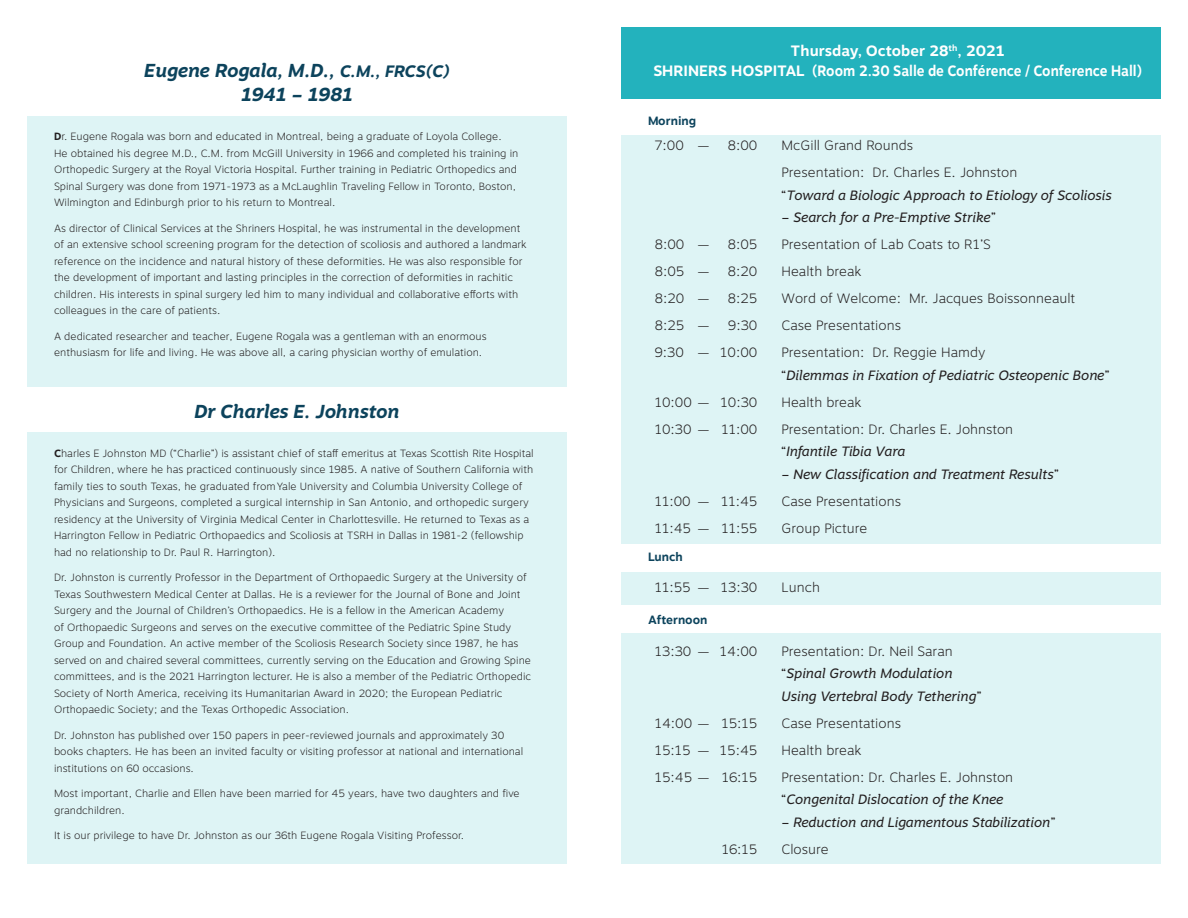
<style>
.page{position:relative;width:1188px;height:918px;background:#fff}
.page>*{position:absolute;margin:0;border:0;box-sizing:border-box;transform-origin:0 0}
.title_12_5_pt_bold-i{font:italic 700 18.75px "Motiva Sans";color:#0c435c}
.body_title_10_pt{font:700 15px "Motiva Sans";color:#fff}
.body_text_9pt{font:100 13.5px/22.5px "Motiva Sans";color:#231f20}
.body_text_9pt-2{font:italic 13.5px/22.5px "Motiva Sans";color:#231f20}
.body_title_8pt_blue{font:700 12px "Motiva Sans";color:#0c435c}
.body_text_7pt{font:100 10.5px/16.5px "Motiva Sans";color:#231f20}
.s1{font-size:16.5px}
.s2{font-weight:700}
.s3{font-weight:100;font-style:normal}
.s4{font-weight:300;font-style:normal}
.s5{font-weight:300}
.s6{font-weight:400;font-style:italic}
</style>
<div class="page">
<div style="left:621px;top:27px;width:540px;height:72px;background:#23b2bd"></div>
<div style="left:621px;top:135px;width:540px;height:409px;background:#def4f5"></div>
<div style="left:621px;top:572px;width:540px;height:32px;background:#def4f5"></div>
<div style="left:621px;top:634px;width:540px;height:230px;background:#def4f5"></div>
<div style="left:27px;top:117px;width:540px;height:270px;background:#def4f5"></div>
<div style="left:27px;top:432px;width:540px;height:432px;background:#def4f5"></div>
<p class="title_12_5_pt_bold-i" style="left:144px;top:57px;width:307px">Eugene Rogala, M.D., <span class="s1">C.M., FRCS(C)</span></p>
<p class="title_12_5_pt_bold-i" style="left:241px;top:81px;width:113px">1941 – 1981</p>
<p class="body_text_7pt" style="left:54px;top:128px;width:466px"><span class="s2">D</span>r. Eugene Rogala was born and educated in Montreal, being a graduate of Loyola College.<br>He obtained his degree M.D., C.M. from McGill University in 1966 and completed his training in Orthopedic Surgery at the Royal Victoria Hospital. Further training in Pediatric Orthopedics and Spinal Surgery was done from 1971-1973 as a McLaughlin Traveling Fellow in Toronto, Boston, Wilmington and Edinburgh prior to his return to Montreal.</p>
<p class="body_text_7pt" style="left:54px;top:220px;width:474px">As director of Clinical Services at the Shriners Hospital, he was instrumental in the development of an extensive school screening program for the detection of scoliosis and authored a landmark reference on the incidence and natural history of these deformities. He was also responsible for the development of important and lasting principles in the correction of deformities in rachitic children. His interests in spinal surgery led him to many individual and collaborative efforts with colleagues in the care of patients.</p>
<p class="body_text_7pt" style="left:54px;top:328px;width:434px">A dedicated researcher and teacher, Eugene Rogala was a gentleman with an enormous enthusiasm for life and living. He was above all, a caring physician worthy of emulation.</p>
<p class="title_12_5_pt_bold-i" style="left:195px;top:397px;width:206px">Dr Charles E. Johnston</p>
<p class="body_text_7pt" style="left:54px;top:445px;width:481px"><span class="s2">C</span>harles E Johnston MD (“Charlie”) is assistant chief of staff emeritus at Texas Scottish Rite Hospital for Children, where he has practiced continuously since 1985. A native of Southern California with family ties to south Texas, he graduated from Yale University and Columbia University College of Physicians and Surgeons, completed a surgical internship in San Antonio, and orthopedic surgery residency at the University of Virginia Medical Center in Charlottesville. He returned to Texas as a Harrington Fellow in Pediatric Orthopaedics and Scoliosis at TSRH in Dallas in 1981-2 (fellowship had no relationship to Dr. Paul R. Harrington).</p>
<p class="body_text_7pt" style="left:54px;top:569px;width:479px">Dr. Johnston is currently Professor in the Department of Orthopaedic Surgery at the University of Texas Southwestern Medical Center at Dallas. He is a reviewer for the Journal of Bone and Joint Surgery and the Journal of Children’s Orthopaedics. He is a fellow in the American Academy<br>of Orthopaedic Surgeons and serves on the executive committee of the Pediatric Spine Study Group and Foundation. An active member of the Scoliosis Research Society since 1987, he has served on and chaired several committees, currently serving on the Education and Growing Spine committees, and is the 2021 Harrington lecturer. He is also a member of the Pediatric Orthopedic Society of North America, receiving its Humanitarian Award in 2020; the European Pediatric Orthopaedic Society; and the Texas Orthopedic Association.</p>
<p class="body_text_7pt" style="left:54px;top:727px;width:471px">Dr. Johnston has published over 150 papers in peer-reviewed journals and approximately 30 books chapters. He has been an invited faculty or visiting professor at national and international institutions on 60 occasions.</p>
<p class="body_text_7pt" style="left:54px;top:785px;width:467px">Most important, Charlie and Ellen have been married for 45 years, have two daughters and five grandchildren.</p>
<p class="body_text_7pt" style="left:54px;top:827px;width:412px">It is our privilege to have Dr. Johnston as our 36th Eugene Rogala Visiting Professor.</p>
<p class="body_title_10_pt" style="left:791px;top:40px;width:216px">Thursday, October 28<sup>th</sup>, 2021</p>
<p class="body_title_10_pt" style="left:653px;top:59px;width:490px">SHRINERS HOSPITAL (Room 2.30 Salle de Conférence / Conference Hall)</p>
<p class="body_title_8pt_blue" style="left:648px;top:112px;width:50px">Morning</p>
<p class="body_text_9pt" style="left:655px;top:134px;width:56px">7:00 —</p>
<p class="body_text_9pt" style="left:728px;top:134px;width:31px">8:00</p>
<p class="body_text_9pt" style="left:782px;top:134px;width:133px">McGill Grand Rounds</p>
<p class="body_text_9pt-2" style="left:782px;top:161px;width:332px"><span class="s3">Presentation: Dr. Charles E. Johnston<br></span><span class="s4">“</span>Toward a Biologic Approach to Etiology of Scoliosis</p>
<p class="body_text_9pt-2" style="left:782px;top:206px;width:216px">– Search for a Pre-Emptive Strike<span class="s4">”</span></p>
<p class="body_text_9pt" style="left:655px;top:233px;width:56px">8:00 —</p>
<p class="body_text_9pt" style="left:728px;top:233px;width:31px">8:05</p>
<p class="body_text_9pt" style="left:782px;top:233px;width:211px">Presentation of Lab Coats to R1’S</p>
<p class="body_text_9pt" style="left:655px;top:260px;width:56px">8:05 —</p>
<p class="body_text_9pt" style="left:728px;top:260px;width:31px">8:20</p>
<p class="body_text_9pt" style="left:782px;top:260px;width:82px">Health break</p>
<p class="body_text_9pt" style="left:655px;top:287px;width:56px">8:20 —</p>
<p class="body_text_9pt" style="left:728px;top:287px;width:31px">8:25</p>
<p class="body_text_9pt" style="left:782px;top:287px;width:295px">Word of Welcome: Mr. Jacques Boissonneault</p>
<p class="body_text_9pt" style="left:655px;top:314px;width:56px">8:25 —</p>
<p class="body_text_9pt" style="left:728px;top:314px;width:31px">9:30</p>
<p class="body_text_9pt" style="left:782px;top:314px;width:121px">Case Presentations</p>
<p class="body_text_9pt" style="left:655px;top:341px;width:104px">9:30 — 10:00</p>
<p class="body_text_9pt-2" style="left:782px;top:341px;width:329px"><span class="s3">Presentation: Dr. Reggie Hamdy<br></span><span class="s4">“</span>Dilemmas in Fixation of Pediatric Osteopenic Bone<span class="s4">”</span></p>
<p class="body_text_9pt" style="left:655px;top:391px;width:104px">10:00 — 10:30</p>
<p class="body_text_9pt" style="left:782px;top:391px;width:82px">Health break</p>
<p class="body_text_9pt" style="left:655px;top:418px;width:104px">10:30 — 11:00</p>
<p class="body_text_9pt" style="left:782px;top:418px;width:233px">Presentation: Dr. Charles E. Johnston <span class="s5">“</span><span class="s6">Infantile Tibia Vara</span></p>
<p class="body_text_9pt-2" style="left:782px;top:463px;width:279px">– New Classification and Treatment Results<span class="s4">”</span></p>
<p class="body_text_9pt" style="left:655px;top:490px;width:104px">11:00 — 11:45</p>
<p class="body_text_9pt" style="left:782px;top:490px;width:121px">Case Presentations</p>
<p class="body_text_9pt" style="left:655px;top:517px;width:104px">11:45 — 11:55</p>
<p class="body_text_9pt" style="left:782px;top:517px;width:88px">Group Picture</p>
<p class="body_title_8pt_blue" style="left:648px;top:548px;width:36px">Lunch</p>
<p class="body_text_9pt" style="left:655px;top:576px;width:104px">11:55 — 13:30</p>
<p class="body_text_9pt" style="left:782px;top:576px;width:40px">Lunch</p>
<p class="body_title_8pt_blue" style="left:648px;top:611px;width:61px">Afternoon</p>
<p class="body_text_9pt" style="left:655px;top:640px;width:104px">13:30 — 14:00</p>
<p class="body_text_9pt-2" style="left:782px;top:640px;width:201px"><span class="s3">Presentation: Dr. Neil Saran </span><span class="s4">“</span>Spinal Growth Modulation<br>Using Vertebral Body Tethering<span class="s4">”</span></p>
<p class="body_text_9pt" style="left:655px;top:712px;width:104px">14:00 — 15:15</p>
<p class="body_text_9pt" style="left:782px;top:712px;width:121px">Case Presentations</p>
<p class="body_text_9pt" style="left:655px;top:739px;width:104px">15:15 — 15:45</p>
<p class="body_text_9pt" style="left:782px;top:739px;width:82px">Health break</p>
<p class="body_text_9pt" style="left:655px;top:766px;width:104px">15:45 — 16:15</p>
<p class="body_text_9pt" style="left:782px;top:766px;width:233px">Presentation: Dr. Charles E. Johnston <span class="s5">“</span><span class="s6">Congenital Dislocation of the Knee</span></p>
<p class="body_text_9pt-2" style="left:782px;top:811px;width:276px">– Reduction and Ligamentous Stabilization<span class="s4">”</span></p>
<p class="body_text_9pt" style="left:722px;top:838px;width:37px">16:15</p>
<p class="body_text_9pt" style="left:782px;top:838px;width:49px">Closure</p>
</div>
